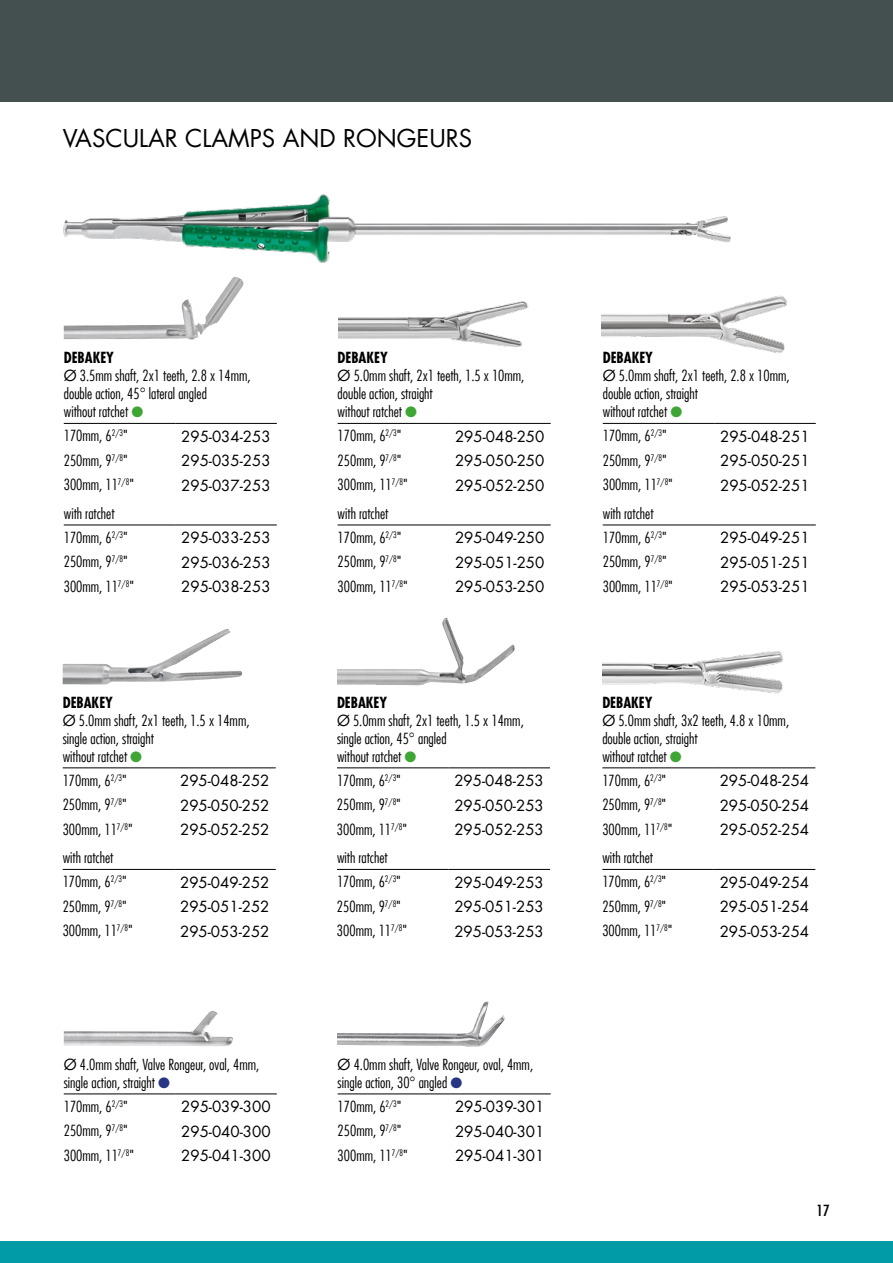
<style>
.page{position:relative;width:893px;height:1263px;background:#fff}
.page>*{position:absolute;margin:0;border:0;box-sizing:border-box;transform-origin:0 0}
.t1{font:24px "Futura LT";color:#000}
.t2{font:300 condensed 15px/18px "Futura LT";color:#000}
.t3{font:15px "Futura LT";color:#000}
.t4{font:condensed 15px "Futura LT";color:#000;scale:1.1 1}
.s1{font-weight:700}
.s2{font-weight:400;font-stretch:normal}
.s3{color:#3fa535}
.s4{color:#283583}
</style>
<div class="page">
<div style="left:0;top:0;width:893px;height:102px;background:#444f50"></div>
<div style="left:0;top:1242px;width:893px;height:21px;background:#009ba4"></div>
<img style="left:158px;top:632px;width:62px;height:32px">
<img style="left:442px;top:619px;width:16px;height:51px">
<img style="left:63px;top:194px;width:668px;height:69px">
<img style="left:602px;top:651px;width:182px;height:43px">
<hr style="left:63px;top:767px;width:111px;height:1px;background:#000">
<hr style="left:174px;top:767px;width:102px;height:1px;background:#000">
<hr style="left:337px;top:767px;width:111px;height:1px;background:#000">
<hr style="left:448px;top:767px;width:102px;height:1px;background:#000">
<hr style="left:602px;top:767px;width:112px;height:1px;background:#000">
<hr style="left:714px;top:767px;width:101px;height:1px;background:#000">
<hr style="left:63px;top:869px;width:111px;height:1px;background:#000">
<hr style="left:174px;top:869px;width:102px;height:1px;background:#000">
<hr style="left:337px;top:869px;width:111px;height:1px;background:#000">
<hr style="left:448px;top:869px;width:102px;height:1px;background:#000">
<hr style="left:602px;top:869px;width:112px;height:1px;background:#000">
<hr style="left:714px;top:869px;width:101px;height:1px;background:#000">
<img style="left:338px;top:301px;width:191px;height:46px">
<img style="left:214px;top:277px;width:21px;height:28px">
<hr style="left:64px;top:423px;width:111px;height:1px;background:#000">
<hr style="left:175px;top:423px;width:102px;height:1px;background:#000">
<hr style="left:338px;top:423px;width:111px;height:1px;background:#000">
<hr style="left:449px;top:423px;width:102px;height:1px;background:#000">
<hr style="left:603px;top:423px;width:111px;height:1px;background:#000">
<hr style="left:714px;top:423px;width:102px;height:1px;background:#000">
<hr style="left:64px;top:525px;width:111px;height:1px;background:#000">
<hr style="left:175px;top:525px;width:102px;height:1px;background:#000">
<hr style="left:338px;top:525px;width:111px;height:1px;background:#000">
<hr style="left:449px;top:525px;width:102px;height:1px;background:#000">
<hr style="left:603px;top:525px;width:111px;height:1px;background:#000">
<hr style="left:714px;top:525px;width:102px;height:1px;background:#000">
<img style="left:602px;top:296px;width:186px;height:57px">
<img style="left:337px;top:1002px;width:168px;height:45px">
<img style="left:64px;top:1011px;width:169px;height:35px">
<hr style="left:64px;top:1093px;width:111px;height:1px;background:#000">
<hr style="left:175px;top:1093px;width:102px;height:1px;background:#000">
<hr style="left:338px;top:1093px;width:111px;height:1px;background:#000">
<hr style="left:449px;top:1093px;width:102px;height:1px;background:#000">
<h1 class="t1" style="left:63px;top:123px;width:411px">VASCULAR CLAMPS AND RONGEURS</h1>
<p class="t2" style="left:64px;top:349px;width:188px"><span class="s1">DEBAKEY<br></span><span class="s2">Ø</span> 3.5mm shaft, 2x1 teeth, 2.8 x 14mm, double action, 45° lateral angled<br>without ratchet <span class="s3">●</span></p>
<p class="t2" style="left:64px;top:427px;width:65px">170mm, 6<sup>2/3</sup>"</p>
<p class="t3" style="left:181px;top:427px;width:91px">295-034-253</p>
<p class="t2" style="left:64px;top:451px;width:65px">250mm, 9<sup>7/8</sup>"</p>
<p class="t3" style="left:181px;top:451px;width:91px">295-035-253</p>
<p class="t2" style="left:64px;top:476px;width:72px">300mm, 11<sup>7/8</sup>"</p>
<p class="t3" style="left:181px;top:475px;width:91px">295-037-253</p>
<p class="t2" style="left:338px;top:349px;width:188px"><span class="s1">DEBAKEY<br></span><span class="s2">Ø</span> 5.0mm shaft, 2x1 teeth, 1.5 x 10mm, double action, straight<br>without ratchet <span class="s3">●</span></p>
<p class="t2" style="left:338px;top:427px;width:65px">170mm, 6<sup>2/3</sup>"</p>
<p class="t3" style="left:455px;top:427px;width:91px">295-048-250</p>
<p class="t2" style="left:338px;top:451px;width:65px">250mm, 9<sup>7/8</sup>"</p>
<p class="t3" style="left:455px;top:451px;width:91px">295-050-250</p>
<p class="t2" style="left:338px;top:476px;width:72px">300mm, 11<sup>7/8</sup>"</p>
<p class="t3" style="left:455px;top:475px;width:91px">295-052-250</p>
<p class="t2" style="left:603px;top:349px;width:188px"><span class="s1">DEBAKEY<br></span><span class="s2">Ø</span> 5.0mm shaft, 2x1 teeth, 2.8 x 10mm, double action, straight<br>without ratchet <span class="s3">●</span></p>
<p class="t2" style="left:603px;top:427px;width:65px">170mm, 6<sup>2/3</sup>"</p>
<p class="t3" style="left:720px;top:427px;width:91px">295-048-251</p>
<p class="t2" style="left:603px;top:451px;width:65px">250mm, 9<sup>7/8</sup>"</p>
<p class="t3" style="left:720px;top:451px;width:91px">295-050-251</p>
<p class="t2" style="left:603px;top:476px;width:72px">300mm, 11<sup>7/8</sup>"</p>
<p class="t3" style="left:720px;top:475px;width:91px">295-052-251</p>
<p class="t2" style="left:64px;top:501px;width:65px;line-height:24px">with ratchet<br>170mm, 6<sup>2/3</sup>"</p>
<p class="t3" style="left:181px;top:528px;width:91px">295-033-253</p>
<p class="t2" style="left:338px;top:501px;width:65px;line-height:24px">with ratchet<br>170mm, 6<sup>2/3</sup>"</p>
<p class="t3" style="left:455px;top:528px;width:91px">295-049-250</p>
<p class="t2" style="left:603px;top:501px;width:65px;line-height:24px">with ratchet<br>170mm, 6<sup>2/3</sup>"</p>
<p class="t3" style="left:720px;top:528px;width:91px">295-049-251</p>
<p class="t2" style="left:64px;top:553px;width:65px">250mm, 9<sup>7/8</sup>"</p>
<p class="t3" style="left:181px;top:553px;width:91px">295-036-253</p>
<p class="t2" style="left:64px;top:577px;width:72px">300mm, 11<sup>7/8</sup>"</p>
<p class="t3" style="left:181px;top:577px;width:91px">295-038-253</p>
<p class="t2" style="left:338px;top:553px;width:65px">250mm, 9<sup>7/8</sup>"</p>
<p class="t3" style="left:455px;top:553px;width:91px">295-051-250</p>
<p class="t2" style="left:338px;top:577px;width:72px">300mm, 11<sup>7/8</sup>"</p>
<p class="t3" style="left:455px;top:577px;width:91px">295-053-250</p>
<p class="t2" style="left:603px;top:553px;width:65px">250mm, 9<sup>7/8</sup>"</p>
<p class="t3" style="left:720px;top:553px;width:91px">295-051-251</p>
<p class="t2" style="left:603px;top:577px;width:72px">300mm, 11<sup>7/8</sup>"</p>
<p class="t3" style="left:720px;top:577px;width:91px">295-053-251</p>
<p class="t2" style="left:63px;top:693px;width:188px"><span class="s1">DEBAKEY<br></span><span class="s2">Ø</span> 5.0mm shaft, 2x1 teeth, 1.5 x 14mm, single action, straight<br>without ratchet <span class="s3">●</span></p>
<p class="t2" style="left:63px;top:771px;width:65px">170mm, 6<sup>2/3</sup>"</p>
<p class="t3" style="left:180px;top:771px;width:91px">295-048-252</p>
<p class="t2" style="left:63px;top:796px;width:65px">250mm, 9<sup>7/8</sup>"</p>
<p class="t3" style="left:180px;top:795px;width:91px">295-050-252</p>
<p class="t2" style="left:63px;top:820px;width:72px">300mm, 11<sup>7/8</sup>"</p>
<p class="t3" style="left:180px;top:820px;width:91px">295-052-252</p>
<p class="t2" style="left:337px;top:693px;width:188px"><span class="s1">DEBAKEY<br></span><span class="s2">Ø</span> 5.0mm shaft, 2x1 teeth, 1.5 x 14mm, single action, 45° angled<br>without ratchet <span class="s3">●</span></p>
<p class="t2" style="left:337px;top:771px;width:65px">170mm, 6<sup>2/3</sup>"</p>
<p class="t3" style="left:454px;top:771px;width:91px">295-048-253</p>
<p class="t2" style="left:337px;top:796px;width:65px">250mm, 9<sup>7/8</sup>"</p>
<p class="t3" style="left:454px;top:795px;width:91px">295-050-253</p>
<p class="t2" style="left:337px;top:820px;width:72px">300mm, 11<sup>7/8</sup>"</p>
<p class="t3" style="left:454px;top:820px;width:91px">295-052-253</p>
<p class="t2" style="left:602px;top:693px;width:188px"><span class="s1">DEBAKEY<br></span><span class="s2">Ø</span> 5.0mm shaft, 3x2 teeth, 4.8 x 10mm, double action, straight<br>without ratchet <span class="s3">●</span></p>
<p class="t2" style="left:602px;top:771px;width:65px">170mm, 6<sup>2/3</sup>"</p>
<p class="t3" style="left:720px;top:771px;width:91px">295-048-254</p>
<p class="t2" style="left:602px;top:796px;width:65px">250mm, 9<sup>7/8</sup>"</p>
<p class="t3" style="left:720px;top:795px;width:91px">295-050-254</p>
<p class="t2" style="left:602px;top:820px;width:72px">300mm, 11<sup>7/8</sup>"</p>
<p class="t3" style="left:720px;top:820px;width:91px">295-052-254</p>
<p class="t2" style="left:63px;top:846px;width:65px;line-height:24px">with ratchet<br>170mm, 6<sup>2/3</sup>"</p>
<p class="t3" style="left:180px;top:873px;width:91px">295-049-252</p>
<p class="t2" style="left:337px;top:846px;width:65px;line-height:24px">with ratchet<br>170mm, 6<sup>2/3</sup>"</p>
<p class="t3" style="left:454px;top:873px;width:91px">295-049-253</p>
<p class="t2" style="left:602px;top:846px;width:65px;line-height:24px">with ratchet<br>170mm, 6<sup>2/3</sup>"</p>
<p class="t3" style="left:720px;top:873px;width:91px">295-049-254</p>
<p class="t2" style="left:63px;top:897px;width:65px">250mm, 9<sup>7/8</sup>"</p>
<p class="t3" style="left:180px;top:897px;width:91px">295-051-252</p>
<p class="t2" style="left:63px;top:922px;width:72px">300mm, 11<sup>7/8</sup>"</p>
<p class="t3" style="left:180px;top:921px;width:91px">295-053-252</p>
<p class="t2" style="left:337px;top:897px;width:65px">250mm, 9<sup>7/8</sup>"</p>
<p class="t3" style="left:454px;top:897px;width:91px">295-051-253</p>
<p class="t2" style="left:337px;top:922px;width:72px">300mm, 11<sup>7/8</sup>"</p>
<p class="t3" style="left:454px;top:921px;width:91px">295-053-253</p>
<p class="t2" style="left:602px;top:897px;width:65px">250mm, 9<sup>7/8</sup>"</p>
<p class="t3" style="left:720px;top:897px;width:91px">295-051-254</p>
<p class="t2" style="left:602px;top:922px;width:72px">300mm, 11<sup>7/8</sup>"</p>
<p class="t3" style="left:720px;top:921px;width:91px">295-053-254</p>
<p class="t2" style="left:64px;top:1055px;width:197px"><span class="s2">Ø</span> 4.0mm shaft, Valve Rongeur, oval, 4mm, single action, straight <span class="s4">●</span></p>
<p class="t2" style="left:64px;top:1097px;width:65px">170mm, 6<sup>2/3</sup>"</p>
<p class="t3" style="left:181px;top:1097px;width:91px">295-039-300</p>
<p class="t2" style="left:64px;top:1122px;width:65px">250mm, 9<sup>7/8</sup>"</p>
<p class="t3" style="left:181px;top:1121px;width:91px">295-040-300</p>
<p class="t2" style="left:64px;top:1146px;width:72px">300mm, 11<sup>7/8</sup>"</p>
<p class="t3" style="left:181px;top:1146px;width:91px">295-041-300</p>
<p class="t2" style="left:338px;top:1055px;width:197px"><span class="s2">Ø</span> 4.0mm shaft, Valve Rongeur, oval, 4mm, single action, 30° angled <span class="s4">●</span></p>
<p class="t2" style="left:338px;top:1097px;width:65px">170mm, 6<sup>2/3</sup>"</p>
<p class="t3" style="left:455px;top:1097px;width:91px">295-039-301</p>
<p class="t2" style="left:338px;top:1122px;width:65px">250mm, 9<sup>7/8</sup>"</p>
<p class="t3" style="left:455px;top:1121px;width:91px">295-040-301</p>
<p class="t2" style="left:338px;top:1146px;width:72px">300mm, 11<sup>7/8</sup>"</p>
<p class="t3" style="left:455px;top:1146px;width:91px">295-041-301</p>
<p class="t4" style="left:816px;top:1201px;width:14px">17</p>
</div>
